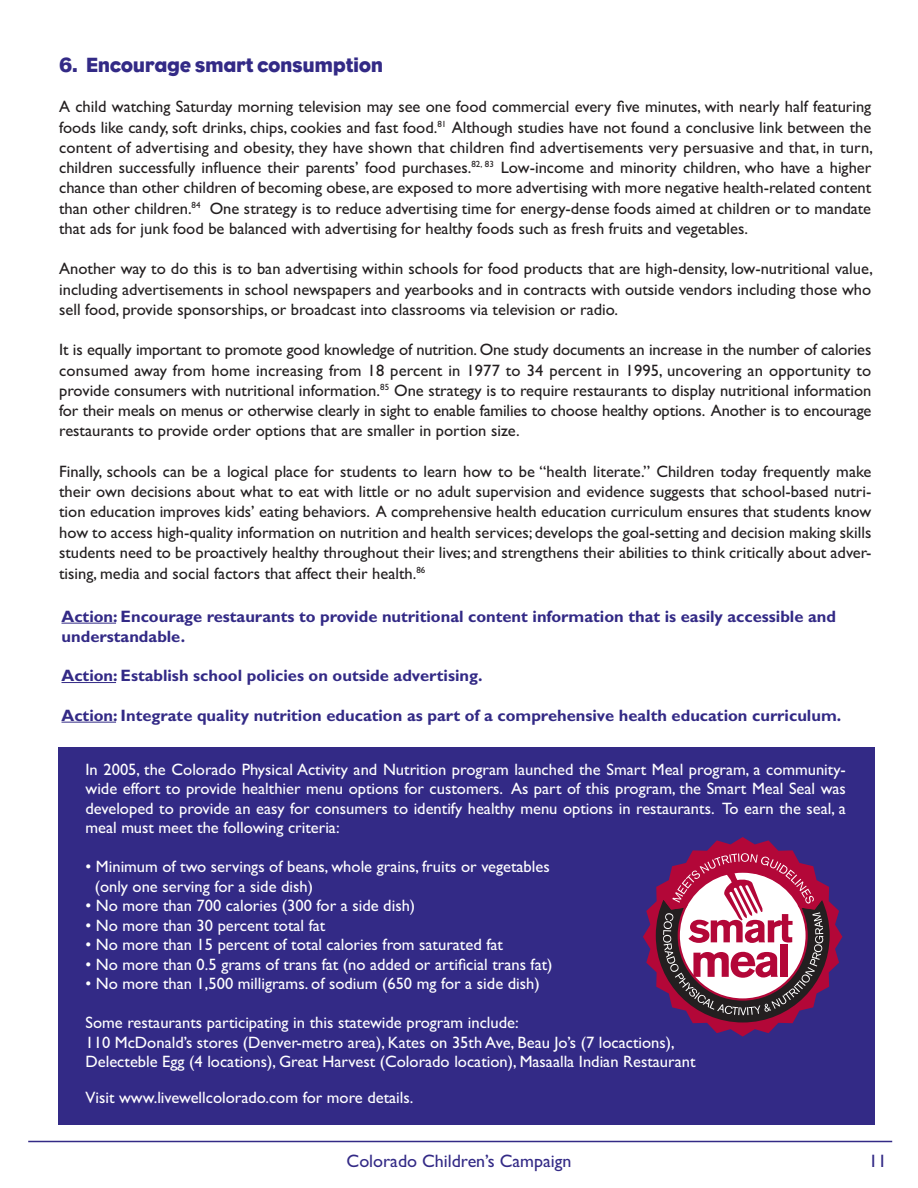
<style>
.page{position:relative;width:918px;height:1188px;background:#fff}
.page>*{position:absolute;margin:0;border:0;box-sizing:border-box;transform-origin:0 0}
.t1{font:21px "Eagle";letter-spacing:-.02em;color:#332a86}
.t2{font:18px "Gill Sans";color:#332a86}
.t3{font:16.5px/20.2px "Gill Sans";color:#231f20;text-align:justify}
.t4{font:16.5px/19.5px "Gill Sans";color:#fff}
.t5{font:700 16.5px/19.8px "Gill Sans";color:#332a86}
</style>
<div class="page">
<div style="left:58px;top:747px;width:817px;height:378px;background:#332a86"></div>
<hr style="left:62px;top:623px;width:54px;height:1px;background:#332a86">
<hr style="left:62px;top:682px;width:54px;height:1px;background:#332a86">
<hr style="left:62px;top:722px;width:54px;height:1px;background:#332a86">
<hr style="left:28px;top:1141px;width:864px;height:1px;background:#332a86">
<svg style="left:643px;top:837px;width:199px;height:200px"></svg>
<p class="t1" style="left:59px;top:58px;width:326px">6. Encourage smart consumption</p>
<p class="t3" style="left:59px;top:98px;width:815px">A child watching Saturday morning television may see one food commercial every five minutes, with nearly half featuring foods like candy, soft drinks, chips, cookies and fast food.<sup>81</sup> Although studies have not found a conclusive link between the content of advertising and obesity, they have shown that children find advertisements very persuasive and that, in turn, children successfully influence their parents’ food purchases.<sup>82,</sup> <sup>83</sup> Low-income and minority children, who have a higher chance than other children of becoming obese, are exposed to more advertising with more negative health-related content than other children.<sup>84</sup> One strategy is to reduce advertising time for energy-dense foods aimed at children or to mandate that ads for junk food be balanced with advertising for healthy foods such as fresh fruits and vegetables.</p>
<p class="t3" style="left:59px;top:260px;width:815px">Another way to do this is to ban advertising within schools for food products that are high-density, low-nutritional value, including advertisements in school newspapers and yearbooks and in contracts with outside vendors including those who sell food, provide sponsorships, or broadcast into classrooms via television or radio.</p>
<p class="t3" style="left:59px;top:341px;width:814px">It is equally important to promote good knowledge of nutrition. One study documents an increase in the number of calories consumed away from home increasing from 18 percent in 1977 to 34 percent in 1995, uncovering an opportunity to provide consumers with nutritional information.<sup>85</sup> One strategy is to require restaurants to display nutritional information for their meals on menus or otherwise clearly in sight to enable families to choose healthy options. Another is to encourage restaurants to provide order options that are smaller in portion size.</p>
<p class="t3" style="left:59px;top:463px;width:814px">Finally, schools can be a logical place for students to learn how to be “health literate.” Children today frequently make their own decisions about what to eat with little or no adult supervision and evidence suggests that school-based nutri&shy;tion education improves kids’ eating behaviors. A comprehensive health education curriculum ensures that students know how to access high-quality information on nutrition and health services; develops the goal-setting and decision making skills students need to be proactively healthy throughout their lives; and strengthens their abilities to think critically about adver&shy;tising, media and social factors that affect their health.<sup>86</sup></p>
<p class="t5" style="left:62px;top:608px;width:776px">Action: Encourage restaurants to provide nutritional content information that is easily accessible and understandable.</p>
<p class="t5" style="left:62px;top:668px;width:423px">Action: Establish school policies on outside advertising.</p>
<p class="t5" style="left:62px;top:707px;width:781px">Action: Integrate quality nutrition education as part of a comprehensive health education curriculum.</p>
<p class="t4" style="left:86px;top:761px;width:762px;text-align:justify">In 2005, the Colorado Physical Activity and Nutrition program launched the Smart Meal program, a community&shy;wide effort to provide healthier menu options for customers. As part of this program, the Smart Meal Seal was developed to provide an easy for consumers to identify healthy menu options in restaurants. To earn the seal, a meal must meet the following criteria:</p>
<p class="t4" style="left:95px;top:859px;width:457px;text-indent:-9px">• Minimum of two servings of beans, whole grains, fruits or vegetables (only one serving for a side dish)</p>
<p class="t4" style="left:86px;top:898px;width:331px">• No more than 700 calories (300 for a side dish)</p>
<p class="t4" style="left:86px;top:917px;width:241px">• No more than 30 percent total fat</p>
<p class="t4" style="left:86px;top:937px;width:419px">• No more than 15 percent of total calories from saturated fat</p>
<p class="t4" style="left:86px;top:956px;width:469px">• No more than 0.5 grams of trans fat (no added or artificial trans fat)</p>
<p class="t4" style="left:86px;top:976px;width:456px">• No more than 1,500 milligrams. of sodium (650 mg for a side dish)</p>
<p class="t4" style="left:86px;top:1015px;width:612px">Some restaurants participating in this statewide program include:<br>110 McDonald’s stores (Denver-metro area), Kates on 35th Ave, Beau Jo’s (7 locactions),<br>Delecteble Egg (4 locations), Great Harvest (Colorado location), Masaalla Indian Restaurant</p>
<p class="t4" style="left:86px;top:1090px;width:329px">Visit www.livewellcolorado.com for more details.</p>
<p class="t2" style="left:347px;top:1154px;width:226px">Colorado Children’s Campaign</p>
<p class="t2" style="left:869px;top:1154px;width:19px">11</p>
</div>
